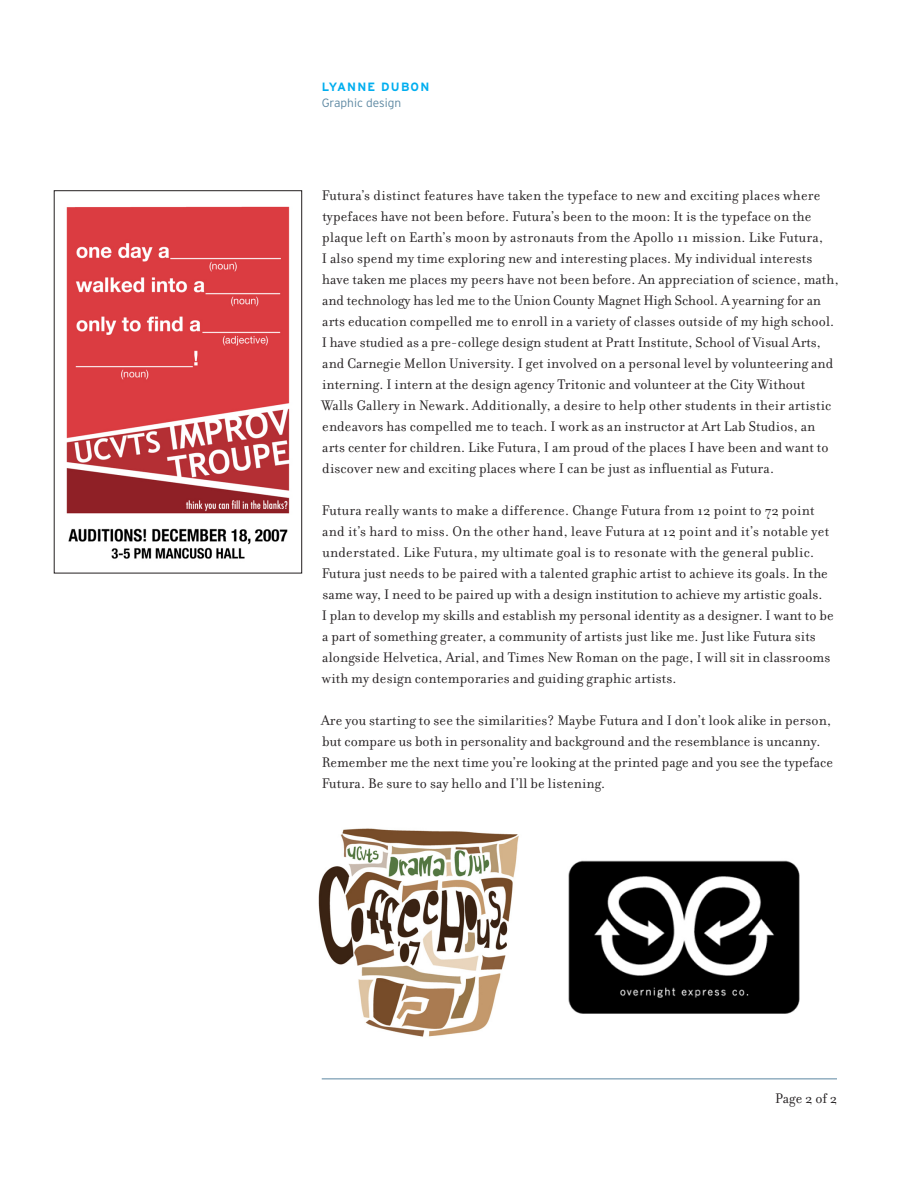
<style>
.page{position:relative;width:918px;height:1188px;background:#fff}
.page>*{position:absolute;margin:0;border:0;box-sizing:border-box;transform-origin:0 0}
.body{font:15px/21px "Filosofia";letter-spacing:.01em;color:#231f20}
.info{font:300 12px "Interstate";color:#5c87a1}
.name{font:700 12px "Interstate";letter-spacing:.1em;color:#00aeef}
</style>
<div class="page">
<hr style="left:322px;top:1078px;width:515px;height:1px;background:#5c87a1">
<img style="left:66px;top:206px;width:224px;height:353px">
<div style="left:54px;top:190px;width:248px;height:383px;border:1px solid #231f20"></div>
<img style="left:568px;top:860px;width:232px;height:154px">
<img style="left:318px;top:828px;width:201px;height:209px">
<p class="name" style="left:322px;top:80px;width:109px">LYANNE DUBON</p>
<p class="info" style="left:322px;top:96px;width:81px">Graphic design</p>
<p class="body" style="left:322px;top:185px;width:519px">Futura’s distinct features have taken the typeface to new and exciting places where typefaces have not been before. Futura’s been to the moon: It is the typeface on the plaque left on Earth’s moon by astronauts from the Apollo 11 mission. Like Futura,<br>I also spend my time exploring new and interesting places. My individual interests have taken me places my peers have not been before. An appreciation of science, math, and technology has led me to the Union County Magnet High School. A yearning for an arts education compelled me to enroll in a variety of classes outside of my high school.<br>I have studied as a pre-college design student at Pratt Institute, School of Visual Arts, and Carnegie Mellon University. I get involved on a personal level by volunteering and interning. I intern at the design agency Tritonic and volunteer at the City Without Walls Gallery in Newark. Additionally, a desire to help other students in their artistic endeavors has compelled me to teach. I work as an instructor at Art Lab Studios, an arts center for children. Like Futura, I am proud of the places I have been and want to discover new and exciting places where I can be just as influential as Futura.</p>
<p class="body" style="left:322px;top:500px;width:513px">Futura really wants to make a difference. Change Futura from 12 point to 72 point and it’s hard to miss. On the other hand, leave Futura at 12 point and it’s notable yet understated. Like Futura, my ultimate goal is to resonate with the general public.<br>Futura just needs to be paired with a talented graphic artist to achieve its goals. In the same way, I need to be paired up with a design institution to achieve my artistic goals.<br>I plan to develop my skills and establish my personal identity as a designer. I want to be a part of something greater, a community of artists just like me. Just like Futura sits alongside Helvetica, Arial, and Times New Roman on the page, I will sit in classrooms with my design contemporaries and guiding graphic artists.</p>
<p class="body" style="left:321px;top:710px;width:513px">Are you starting to see the similarities? Maybe Futura and I don’t look alike in person, but compare us both in personality and background and the resemblance is uncanny.<br>Remember me the next time you’re looking at the printed page and you see the typeface Futura. Be sure to say hello and I’ll be listening.</p>
<p class="body" style="left:775px;top:1088px;width:63px">Page 2 of 2</p>
</div>
